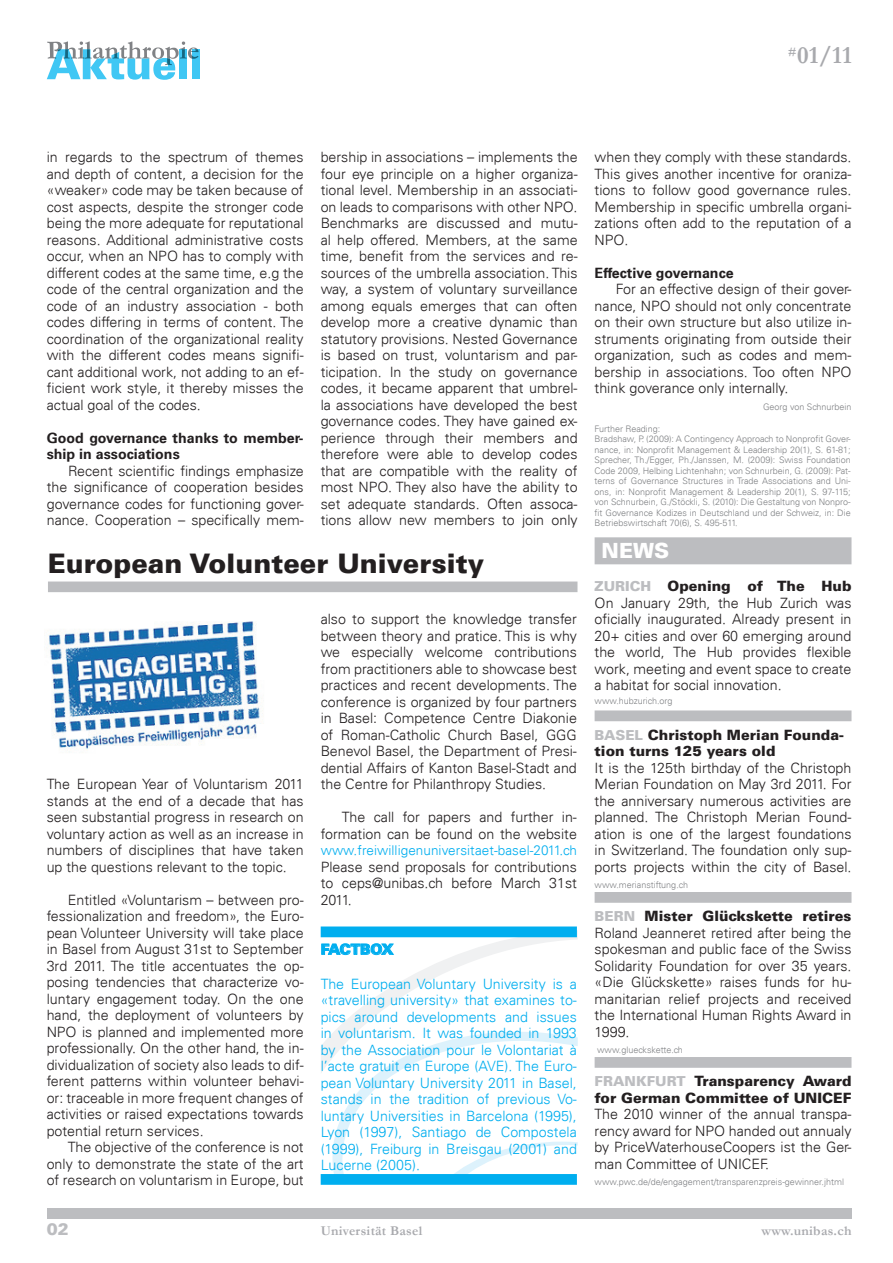
<style>
.page{position:relative;width:893px;height:1263px;background:#fff}
.page>*{position:absolute;margin:0;border:0;box-sizing:border-box;transform-origin:0 0}
.t1{font:900 27px "Univers LT";color:#231f20}
.t2{font:700 24.9px "Garamond";color:#a8a9ad}
.t3{font:900 21px "Univers LT";color:#fff}
.t4{font:900 16.5px "Univers LT";color:#bcbdc0}
.t5{font:300 14.25px/16.5px "Univers 45";color:#231f20;text-align:justify}
.t6{font:300 14.25px/16.5px "Univers 45";color:#00aeef;text-align:justify}
.t7{font:900 14.25px/16.5px "Univers LT";color:#231f20}
.t8{font:700 14.25px/16.5px "Univers 65";color:#231f20}
.t9{font:900 14.25px "Univers LT";letter-spacing:-.02em;color:#00aeef}
.t10{font:300 13.5px "Univers 45";letter-spacing:.005em;color:#00aeef}
.t11{font:700 13.5px "Garamond";letter-spacing:.02em;color:#a8a9ad}
.t12{font:300 9px/10.5px "Univers 45";color:#808285}
.s1{font-size:13.8px;color:#bcbdc0}
</style>
<div class="page">
<div style="left:47px;top:1208px;width:804px;height:10px;background:#bcbdc0"></div>
<div style="left:192px;top:49px;width:8px;height:30px;background:#40c7f4"></div>
<svg style="left:47px;top:41px;width:152px;height:39px"></svg>
<div style="left:595px;top:537px;width:256px;height:27px;background:#bcbdc0"></div>
<div style="left:595px;top:710px;width:256px;height:11px;background:#bcbdc0"></div>
<div style="left:595px;top:892px;width:256px;height:11px;background:#bcbdc0"></div>
<div style="left:595px;top:1057px;width:256px;height:11px;background:#bcbdc0"></div>
<div style="left:48px;top:581px;width:529px;height:11px;background:#bcbdc0"></div>
<div style="left:321px;top:926px;width:256px;height:11px;background:#00aeef"></div>
<div style="left:321px;top:1174px;width:256px;height:11px;background:#31bdf2"></div>
<svg style="left:321px;top:930px;width:257px;height:254px"></svg>
<img style="left:48px;top:621px;width:215px;height:130px">
<h2 class="t2" style="left:788px;top:38px;width:65px"><sup>#</sup>01/11</h2>
<p class="t5" style="left:47px;top:149px;width:258px">in regards to the spectrum of themes and depth of content, a decision for the «weaker» code may be taken because of cost aspects, despite the stronger code being the more adequate for reputational reasons. Additional administrative costs occur, when an NPO has to comply with different codes at the same time, e.g the code of the central organization and the code of an industry association - both codes differing in terms of content. The coordination of the organizational reality with the different codes means signifi&shy;cant additional work, not adding to an ef&shy;ficient work style, it thereby misses the actual goal of the codes.</p>
<p class="t8" style="left:47px;top:430px;width:258px">Good governance thanks to member&shy;ship in associations</p>
<p class="t5" style="left:47px;top:463px;width:258px;text-indent:21px">Recent scientific findings emphasize the significance of cooperation besides governance codes for functioning gover&shy;nance. Cooperation – specifically mem-</p>
<p class="t5" style="left:321px;top:149px;width:258px">bership in associations – implements the four eye principle on a higher organiza&shy;tional level. Membership in an associati&shy;on leads to comparisons with other NPO.<br>Benchmarks are discussed and mutu&shy;al help offered. Members, at the same time, benefit from the services and re&shy;sources of the umbrella association. This way, a system of voluntary surveillance among equals emerges that can often develop more a creative dynamic than statutory provisions. Nested Governance is based on trust, voluntarism and par&shy;ticipation. In the study on governance codes, it became apparent that umbrel&shy;la associations have developed the best governance codes. They have gained ex&shy;perience through their members and therefore were able to develop codes that are compatible with the reality of most NPO. They also have the ability to set adequate standards. Often assoca&shy;tions allow new members to join only</p>
<p class="t5" style="left:595px;top:149px;width:258px">when they comply with these standards.<br>This gives another incentive for oraniza&shy;tions to follow good governance rules.<br>Membership in specific umbrella organi&shy;zations often add to the reputation of a NPO.</p>
<p class="t8" style="left:595px;top:265px;width:141px">Effective governance</p>
<p class="t5" style="left:595px;top:281px;width:258px;text-indent:21px">For an effective design of their gover&shy;nance, NPO should not only concentrate on their own structure but also utilize in&shy;struments originating from outside their organization, such as codes and mem&shy;bership in associations. Too often NPO think goverance only internally.</p>
<p class="t12" style="left:763px;top:401px;width:90px">Georg von Schnurbein</p>
<p class="t12" style="left:595px;top:423px;width:258px">Further Reading:<br>Bradshaw, P. (2009): A Contingency Approach to Nonprofit Gover&shy;nance, in: Nonprofit Management &amp; Leadership 20(1), S. 61-81; Sprecher, Th./Egger, Ph./Janssen, M. (2009): Swiss Foundation Code 2009, Helbing Lichtenhahn; von Schnurbein, G. (2009): Pat&shy;terns of Governance Structures in Trade Associations and Uni&shy;ons, in: Nonprofit Management &amp; Leadership 20(1), S. 97-115; von Schnurbein, G./Stöckli, S. (2010): Die Gestaltung von Nonpro&shy;fit Governance Kodizes in Deutschland und der Schweiz, in: Die Betriebswirtschaft 70(6), S. 495-511.</p>
<h1 class="t1" style="left:48px;top:547px;width:438px">European Volunteer University</h1>
<p class="t5" style="left:321px;top:611px;width:258px">also to support the knowledge transfer between theory and pratice. This is why we especially welcome contributions from practitioners able to showcase best practices and recent developments. The conference is organized by four partners in Basel: Competence Centre Diakonie of Roman-Catholic Church Basel, GGG Benevol Basel, the Department of Presi&shy;dential Affairs of Kanton Basel-Stadt and the Centre for Philanthropy Studies.</p>
<p class="t5" style="left:321px;top:809px;width:258px;text-align:right">The call for papers and further in&shy;formation can be found on the website</p>
<p class="t10" style="left:321px;top:842px;width:258px">www.freiwilligenuniversitaet-basel-2011.ch</p>
<p class="t5" style="left:321px;top:858px;width:258px">Please send proposals for contributions to ceps@unibas.ch before March 31st 2011.</p>
<p class="t9" style="left:321px;top:940px;width:74px">FACTBOX</p>
<p class="t6" style="left:321px;top:975px;width:258px">The European Voluntary University is a «travelling university» that examines to&shy;pics around developments and issues in voluntarism. It was founded in 1993 by the Association pour le Volontariat à l’acte gratuit en Europe (AVE). The Euro&shy;pean Voluntary University 2011 in Basel, stands in the tradition of previous Vo&shy;luntary Universities in Barcelona (1995), Lyon (1997), Santiago de Compostela (1999), Freiburg in Breisgau (2001) and Lucerne (2005).</p>
<p class="t5" style="left:47px;top:776px;width:259px">The European Year of Voluntarism 2011 stands at the end of a decade that has seen substantial progress in research on voluntary action as well as an increase in numbers of disciplines that have taken up the questions relevant to the topic.</p>
<p class="t5" style="left:47px;top:891px;width:259px;text-indent:21px">Entitled «Voluntarism – between pro&shy;fessionalization and freedom», the Euro&shy;pean Volunteer University will take place in Basel from August 31st to September 3rd 2011. The title accentuates the op&shy;posing tendencies that characterize vo&shy;luntary engagement today. On the one hand, the deployment of volunteers by NPO is planned and implemented more professionally. On the other hand, the in&shy;dividualization of society also leads to dif&shy;ferent patterns within volunteer behavi&shy;or: traceable in more frequent changes of activities or raised expectations towards potential return services.</p>
<p class="t5" style="left:47px;top:1139px;width:259px;text-indent:21px">The objective of the conference is not only to demonstrate the state of the art of research on voluntarism in Europe, but</p>
<h3 class="t3" style="left:602px;top:538px;width:69px">NEWS</h3>
<p class="t7" style="left:595px;top:578px;width:258px"><span class="s1">ZURICH</span> Opening of The Hub</p>
<p class="t5" style="left:595px;top:594px;width:258px">On January 29th, the Hub Zurich was oficially inaugurated. Already present in 20+ cities and over 60 emerging around the world, The Hub provides flexible work, meeting and event space to create a habitat for social innovation.</p>
<p class="t12" style="left:595px;top:695px;width:79px">www.hubzurich.org</p>
<p class="t7" style="left:595px;top:726px;width:251px"><span class="s1">BASEL</span> Christoph Merian Founda&shy;tion turns 125 years old</p>
<p class="t5" style="left:595px;top:759px;width:258px">It is the 125th birthday of the Christoph Merian Foundation on May 3rd 2011. For the anniversary numerous activities are planned. The Christoph Merian Found&shy;ation is one of the largest foundations in Switzerland. The foundation only sup&shy;ports projects within the city of Basel.</p>
<p class="t12" style="left:595px;top:880px;width:95px">www.merianstiftung.ch</p>
<p class="t7" style="left:595px;top:908px;width:258px"><span class="s1">BERN</span> Mister Glückskette retires</p>
<p class="t5" style="left:595px;top:924px;width:258px">Roland Jeanneret retired after being the spokesman and public face of the Swiss Solidarity Foundation for over 35 years. «Die Glückskette» raises funds for hu&shy;manitarian relief projects and received the International Human Rights Award in 1999.</p>
<p class="t12" style="left:597px;top:1045px;width:87px">www.glueckskette.ch</p>
<p class="t7" style="left:595px;top:1073px;width:258px"><span class="s1">FRANKFURT</span> Transparency Award for German Committee of UNICEF</p>
<p class="t5" style="left:595px;top:1106px;width:258px">The 2010 winner of the annual transpa&shy;rency award for NPO handed out annualy by PriceWaterhouseCoopers ist the Ger&shy;man Committee of UNICEF.</p>
<p class="t12" style="left:595px;top:1177px;width:251px">www.pwc.de/de/engagement/transparenzpreis-gewinner.jhtml</p>
<p class="t4" style="left:47px;top:1219px;width:24px">02</p>
<p class="t11" style="left:762px;top:1221px;width:91px">www.unibas.ch</p>
<p class="t11" style="left:321px;top:1221px;width:103px">Universität Basel</p>
</div>
